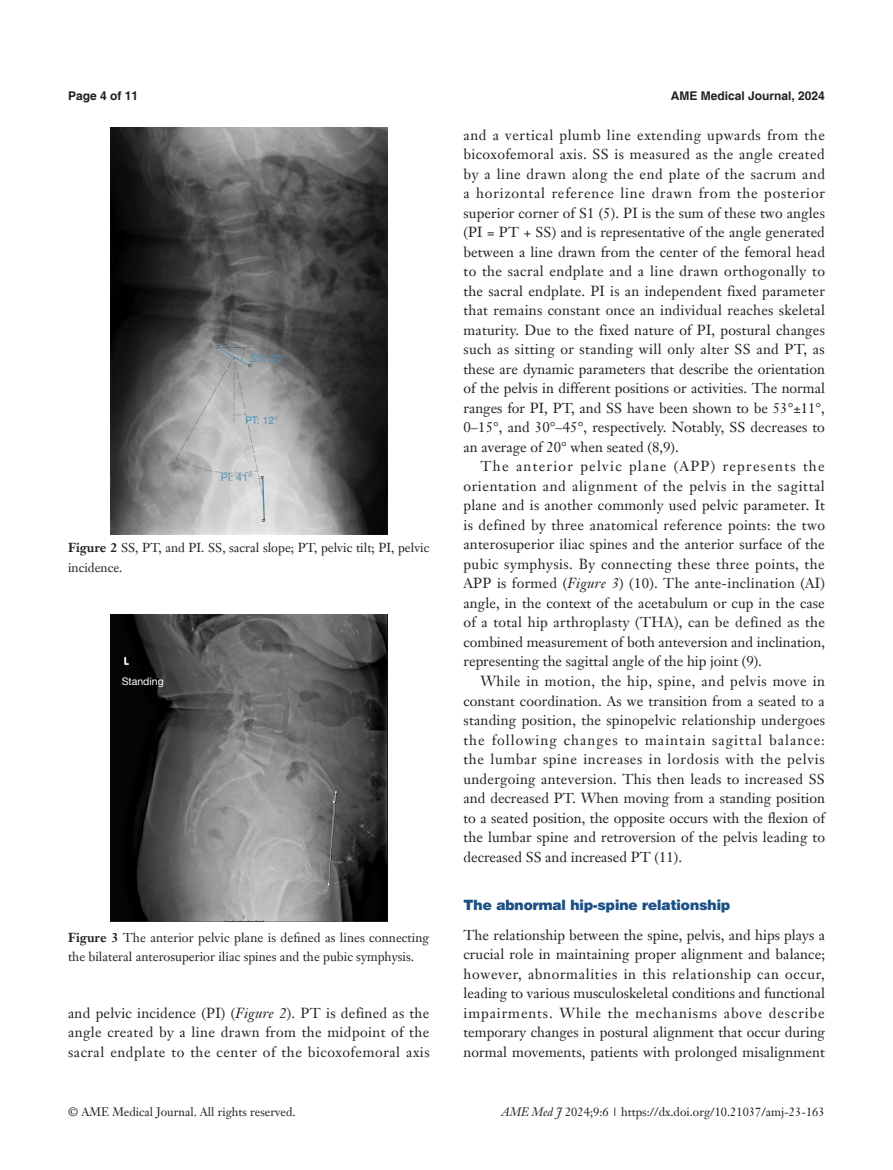
<style>
.page{position:relative;width:893px;height:1170px;background:#fff}
.page>*{position:absolute;margin:0;border:0;box-sizing:border-box;transform-origin:0 0}
.t1{font:14.25px/19.5px "Janson Text LT";letter-spacing:.005em;color:#231f20;text-align:justify}
.t2{font:900 14.25px "Helvetica";color:#1c5085}
.t3{font:12.75px/19.5px "Janson Text LT";color:#231f20}
.t4{font:12px "Janson Text LT";color:#231f20}
.t5{font:700 12px "Helvetica";color:#231f20}
.t6{font:10.5px "Helvetica Neue LT Pro";color:#4f90b5}
.t7{font:10.5px "Helvetica Neue LT Pro";color:#fff}
.s1{font-weight:700}
.s2{font-style:italic}
</style>
<div class="page">
<img style="left:111px;top:128px;width:276px;height:406px">
<img style="left:111px;top:614px;width:276px;height:306px">
<p class="t5" style="left:68px;top:88px;width:72px">Page 4 of 11</p>
<p class="t5" style="left:671px;top:88px;width:156px">AME Medical Journal, 2024</p>
<p class="t6" style="left:250px;top:351px;width:37px">SS: 30°</p>
<p class="t6" style="left:245px;top:413px;width:35px">PT: 12°</p>
<p class="t6" style="left:221px;top:470px;width:33px">PI: 41°</p>
<p class="t3" style="left:68px;top:538px;width:363px"><span class="s1">Figure 2</span> SS, PT, and PI. SS, sacral slope; PT, pelvic tilt; PI, pelvic incidence.</p>
<p class="t7" style="left:122px;top:675px;width:44px">Standing</p>
<p class="t3" style="left:68px;top:927px;width:363px"><span class="s1">Figure 3</span> The anterior pelvic plane is defined as lines connecting the bilateral anterosuperior iliac spines and the pubic symphysis.</p>
<p class="t1" style="left:68px;top:1002px;width:363px">and pelvic incidence (PI) (<span class="s2">Figure 2</span>). PT is defined as the angle created by a line drawn from the midpoint of the sacral endplate to the center of the bicoxofemoral axis</p>
<p class="t1" style="left:463px;top:125px;width:363px">and a vertical plumb line extending upwards from the bicoxofemoral axis. SS is measured as the angle created by a line drawn along the end plate of the sacrum and a horizontal reference line drawn from the posterior superior corner of S1 (5). PI is the sum of these two angles (PI = PT + SS) and is representative of the angle generated between a line drawn from the center of the femoral head to the sacral endplate and a line drawn orthogonally to the sacral endplate. PI is an independent fixed parameter that remains constant once an individual reaches skeletal maturity. Due to the fixed nature of PI, postural changes such as sitting or standing will only alter SS and PT, as these are dynamic parameters that describe the orientation of the pelvis in different positions or activities. The normal ranges for PI, PT, and SS have been shown to be 53°±11°, 0–15°, and 30°–45°, respectively. Notably, SS decreases to an average of 20° when seated (8,9).</p>
<p class="t1" style="left:463px;top:456px;width:363px;text-indent:17px">The anterior pelvic plane (APP) represents the orientation and alignment of the pelvis in the sagittal plane and is another commonly used pelvic parameter. It is defined by three anatomical reference points: the two anterosuperior iliac spines and the anterior surface of the pubic symphysis. By connecting these three points, the APP is formed (<span class="s2">Figure 3</span>) (10). The ante-inclination (AI) angle, in the context of the acetabulum or cup in the case of a total hip arthroplasty (THA), can be defined as the combined measurement of both anteversion and inclination, representing the sagittal angle of the hip joint (9).</p>
<p class="t1" style="left:463px;top:671px;width:363px;text-indent:17px">While in motion, the hip, spine, and pelvis move in constant coordination. As we transition from a seated to a standing position, the spinopelvic relationship undergoes the following changes to maintain sagittal balance: the lumbar spine increases in lordosis with the pelvis undergoing anteversion. This then leads to increased SS and decreased PT. When moving from a standing position to a seated position, the opposite occurs with the flexion of the lumbar spine and retroversion of the pelvis leading to decreased SS and increased PT (11).</p>
<p class="t2" style="left:463px;top:896px;width:268px">The abnormal hip-spine relationship</p>
<p class="t1" style="left:463px;top:924px;width:363px">The relationship between the spine, pelvis, and hips plays a crucial role in maintaining proper alignment and balance; however, abnormalities in this relationship can occur, leading to various musculoskeletal conditions and functional impairments. While the mechanisms above describe temporary changes in postural alignment that occur during normal movements, patients with prolonged misalignment</p>
<p class="t4" style="left:68px;top:1104px;width:229px">© AME Medical Journal. All rights reserved.</p>
<p class="t4" style="left:502px;top:1104px;width:325px"><span class="s2">AME Med J</span> 2024;9:6 | https://dx.doi.org/10.21037/amj-23-163</p>
</div>
